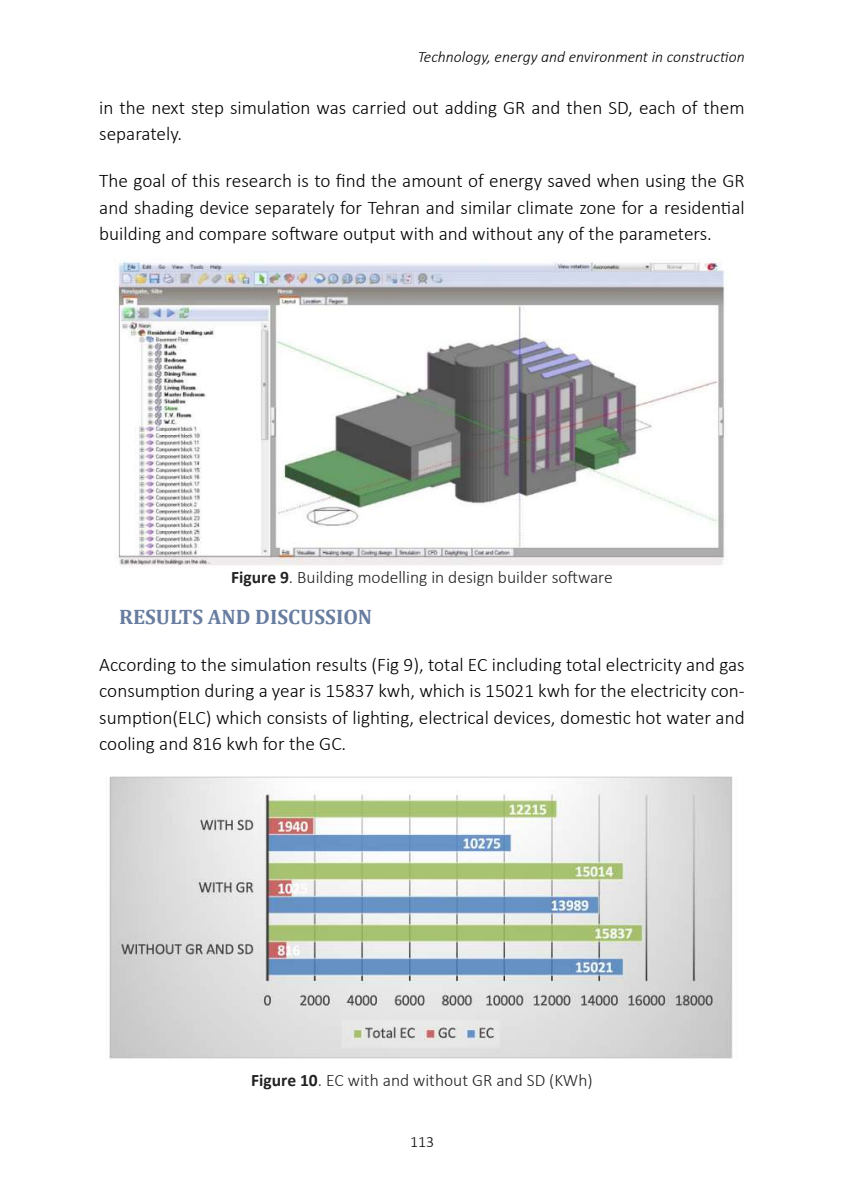
<style>
.page{position:relative;width:844px;height:1191px;background:#fff}
.page>*{position:absolute;margin:0;border:0;box-sizing:border-box;transform-origin:0 0}
.t1{font:700 21px "Cambria";color:#687d9f}
.t2{font:300 19.25px/26.2px "Calibri";color:#000;text-align:justify}
.t3{font:300 17.5px "Calibri";color:#222}
.t4{font:italic 300 15.75px "Calibri";color:#000}
.t5{font:300 15.75px "Calibri";color:#000}
.s1{font-weight:700}
</style>
<div class="page">
<img style="left:115px;top:258px;width:610px;height:310px">
<img style="left:109px;top:776px;width:624px;height:283px">
<p class="t4" style="left:417px;top:47px;width:328px">Technology, energy and environment in construction</p>
<p class="t2" style="left:99px;top:94px;width:646px">in the next step simulation was carried out adding GR and then SD, each of them separately.</p>
<p class="t2" style="left:99px;top:167px;width:646px">The goal of this research is to find the amount of energy saved when using the GR and shading device separately for Tehran and similar climate zone for a residential building and compare software output with and without any of the parameters.</p>
<p class="t3" style="left:231px;top:566px;width:383px"><span class="s1">Figure 9</span>. Building modelling in design builder software</p>
<p class="t1" style="left:119px;top:602px;width:254px">RESULTS AND DISCUSSION</p>
<p class="t2" style="left:99px;top:651px;width:646px">According to the simulation results (Fig 9), total EC including total electricity and gas consumption during a year is 15837 kwh, which is 15021 kwh for the electricity con&shy;sumption(ELC) which consists of lighting, electrical devices, domestic hot water and cooling and 816 kwh for the GC.</p>
<p class="t3" style="left:251px;top:1069px;width:343px"><span class="s1">Figure 10</span>. EC with and without GR and SD (KWh)</p>
<p class="t5" style="left:410px;top:1132px;width:25px">113</p>
</div>
